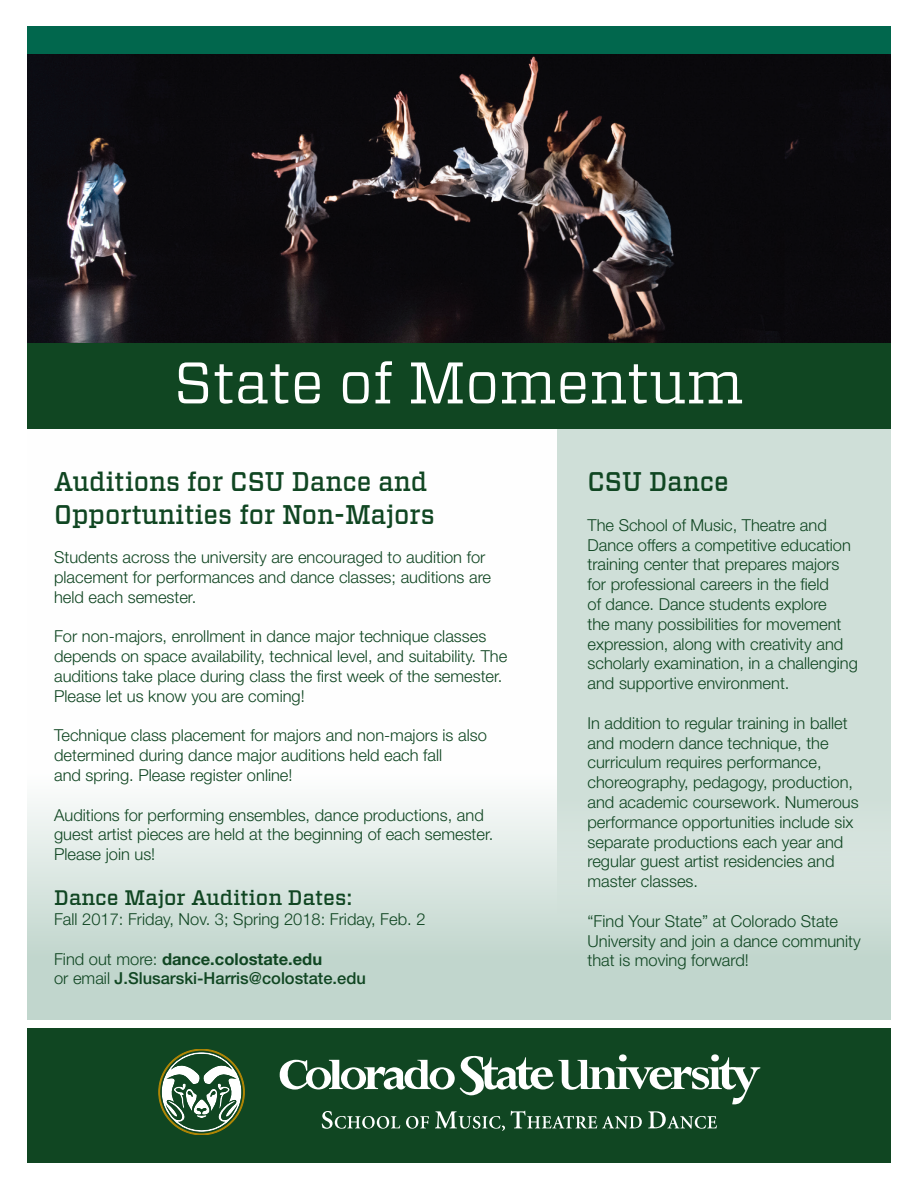
<style>
.page{position:relative;width:918px;height:1188px;background:#fff}
.page>*{position:absolute;margin:0;border:0;box-sizing:border-box;transform-origin:0 0}
.t1{font:58.5px "Vitesse";color:#fff}
.t2{font:500 27px/32.4px "Vitesse";color:#104622;scale:.96 1}
.t3{font:500 21px "Vitesse";color:#104622}
.t4{font:300 16.5px/19.8px "Helvetica Neue";color:#104622}
.t5{font:500 16.5px/19.8px "Helvetica Neue";color:#104622}
.s1{font-weight:300}
.s2{font-weight:700}
</style>
<div class="page">
<img style="left:27px;top:54px;width:864px;height:289px">
<svg style="left:27px;top:428px;width:530px;height:592px"></svg>
<div style="left:557px;top:368px;width:334px;height:652px;background:#cfdfd8"></div>
<div style="left:27px;top:343px;width:864px;height:85px;background:#104622"></div>
<div style="left:27px;top:27px;width:864px;height:27px;background:#01674d"></div>
<div style="left:27px;top:1028px;width:864px;height:135px;background:#104622"></div>
<svg style="left:159px;top:1049px;width:85px;height:86px"></svg>
<svg style="left:322px;top:1111px;width:78px;height:18px"></svg>
<svg style="left:406px;top:1116px;width:23px;height:13px"></svg>
<svg style="left:435px;top:1111px;width:70px;height:20px"></svg>
<svg style="left:511px;top:1111px;width:131px;height:18px"></svg>
<svg style="left:648px;top:1111px;width:69px;height:18px"></svg>
<svg style="left:280px;top:1054px;width:480px;height:50px"></svg>
<h1 class="t1" style="left:174px;top:343px;width:571px">State of Momentum</h1>
<h2 class="t2" style="left:54px;top:466px;width:398px">Auditions for CSU Dance and<br>Opportunities for Non-Majors</h2>
<p class="t4" style="left:54px;top:547px;width:439px">Students across the university are encouraged to audition for placement for performances and dance classes; auditions are held each semester.</p>
<p class="t4" style="left:54px;top:626px;width:455px">For non-majors, enrollment in dance major technique classes depends on space availability, technical level, and suitability. The auditions take place during class the first week of the semester.<br>Please let us know you are coming!</p>
<p class="t4" style="left:54px;top:725px;width:434px">Technique class placement for majors and non-majors is also determined during dance major auditions held each fall<br>and spring. Please register online!</p>
<p class="t4" style="left:54px;top:805px;width:441px">Auditions for performing ensembles, dance productions, and guest artist pieces are held at the beginning of each semester.<br>Please join us!</p>
<p class="t3" style="left:54px;top:884px;width:299px">Dance Major Audition Dates:</p>
<p class="t4" style="left:54px;top:909px;width:373px">Fall 2017: Friday, Nov. 3; Spring 2018: Friday, Feb. 2</p>
<p class="t5" style="left:54px;top:949px;width:313px"><span class="s1">Find out more:</span> <span class="s2">dance.colostate.edu<br></span><span class="s1">or email</span> J.Slusarski-Harris@colostate.edu</p>
<h2 class="t2" style="left:588px;top:466px;width:149px">CSU Dance</h2>
<p class="t4" style="left:588px;top:515px;width:272px">The School of Music, Theatre and Dance offers a competitive education training center that prepares majors for professional careers in the field<br>of dance. Dance students explore<br>the many possibilities for movement expression, along with creativity and scholarly examination, in a challenging and supportive environment.</p>
<p class="t4" style="left:588px;top:713px;width:273px">In addition to regular training in ballet and modern dance technique, the curriculum requires performance, choreography, pedagogy, production, and academic coursework. Numerous performance opportunities include six separate productions each year and regular guest artist residencies and master classes.</p>
<p class="t4" style="left:588px;top:911px;width:275px">“Find Your State” at Colorado State<br>University and join a dance community that is moving forward!</p>
</div>
